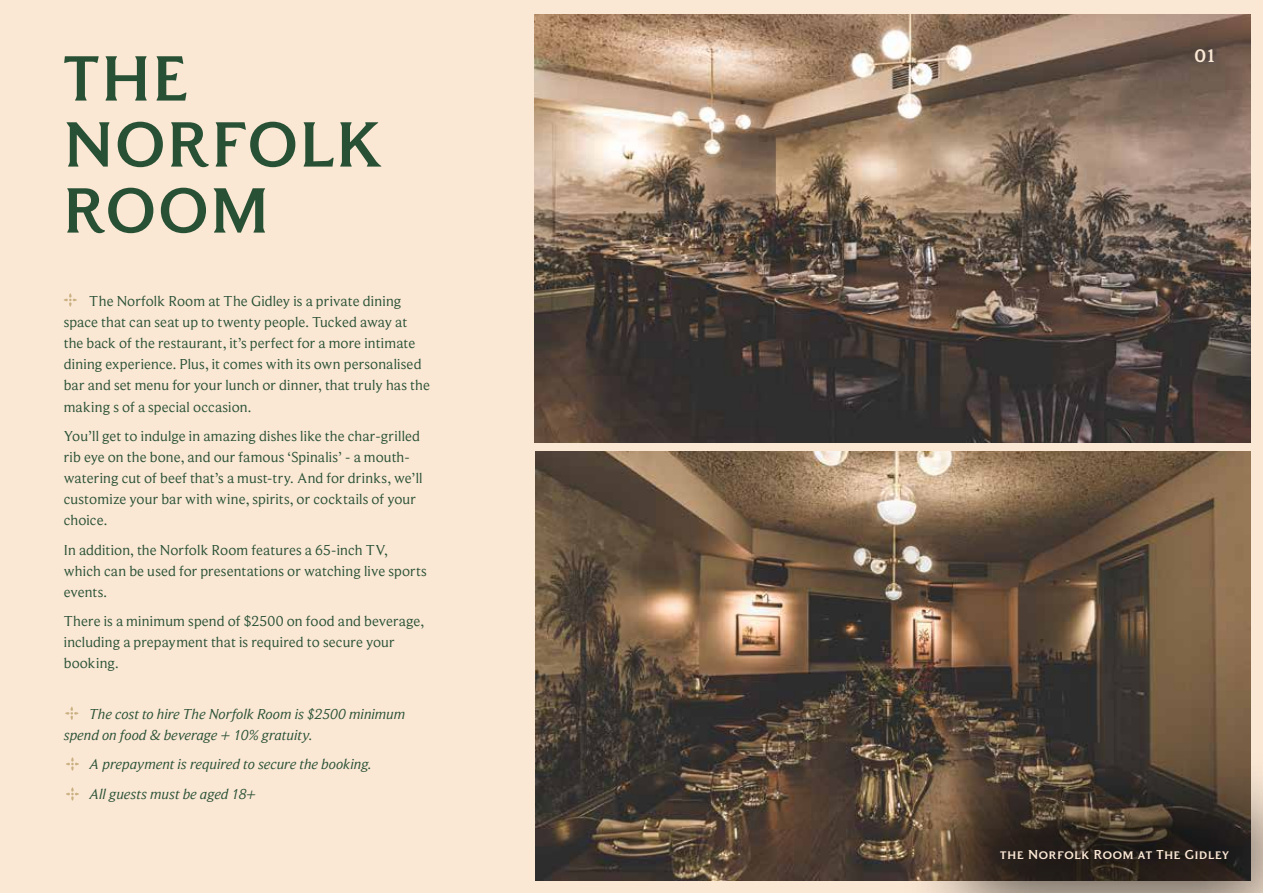
<style>
.page{position:relative;width:1263px;height:893px;background:#fae7d4}
.page>*{position:absolute;margin:0;border:0;box-sizing:border-box;transform-origin:0 0}
.t1{font:500 73.5px/66px "Grant Avenue";letter-spacing:.035em;color:#275034}
.t2{font:500 21px "Grant Avenue";color:#fae7d4}
.t3{font:15px/21px "Beaufortfor LOL";letter-spacing:.01em;color:#275034}
.t4{font:italic 15px/21px "Beaufortfor LOL";color:#275034}
.t5{font:500 15px "Grant Avenue";letter-spacing:.05em;color:#fae7d4}
</style>
<div class="page">
<img style="left:534px;top:14px;width:717px;height:429px">
<img style="left:535px;top:451px;width:716px;height:429px">
<svg style="left:64px;top:293px;width:13px;height:13px"></svg>
<div style="left:899px;top:746px;width:364px;height:147px;background:#000;opacity:.62"></div>
<svg style="left:65px;top:707px;width:13px;height:13px"></svg>
<svg style="left:66px;top:757px;width:13px;height:13px"></svg>
<svg style="left:66px;top:787px;width:13px;height:13px"></svg>
<h1 class="t1" style="left:64px;top:47px;width:319px">THE<br>NORFOLK<br>ROOM</h1>
<p class="t3" style="left:64px;top:290px;width:368px;text-indent:26px">The Norfolk Room at The Gidley is a private dining space that can seat up to twenty people. Tucked away at the back of the restaurant, it’s perfect for a more intimate dining experience. Plus, it comes with its own personalised bar and set menu for your lunch or dinner, that truly has the making s of a special occasion.</p>
<p class="t3" style="left:64px;top:425px;width:360px">You’ll get to indulge in amazing dishes like the char-grilled rib eye on the bone, and our famous ‘Spinalis’ - a mouth&shy;watering cut of beef that’s a must-try. And for drinks, we’ll customize your bar with wine, spirits, or cocktails of your choice.</p>
<p class="t3" style="left:64px;top:538px;width:364px">In addition, the Norfolk Room features a 65-inch TV, which can be used for presentations or watching live sports events.</p>
<p class="t3" style="left:64px;top:610px;width:362px">There is a minimum spend of $2500 on food and beverage, including a prepayment that is required to secure your booking.</p>
<p class="t4" style="left:64px;top:702px;width:343px;text-indent:26px">The cost to hire The Norfolk Room is $2500 minimum spend on food &amp; beverage + 10% gratuity.</p>
<p class="t4" style="left:89px;top:749px;width:284px;line-height:29.5px">A prepayment is required to secure the booking.<br>All guests must be aged 18+</p>
<h2 class="t2" style="left:1194px;top:46px;width:21px">01</h2>
<p class="t5" style="left:1000px;top:847px;width:230px">the Norfolk Room at The Gidley</p>
</div>
